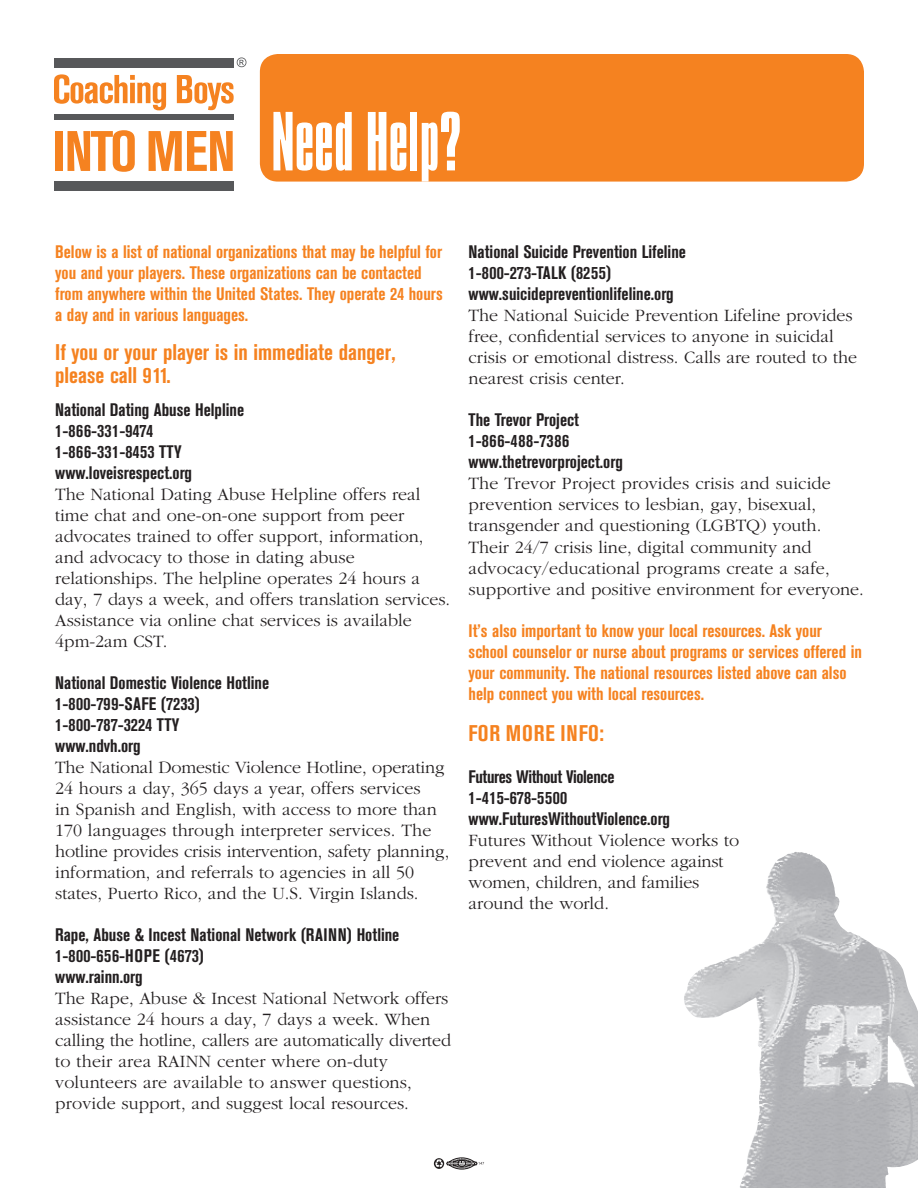
<style>
.page{position:relative;width:918px;height:1188px;background:#fff}
.page>*{position:absolute;margin:0;border:0;box-sizing:border-box;transform-origin:0 0}
.t1{font:300 72px "Compacta BT";color:#fff}
.t2{font:700 condensed 22.5px/22.5px "Akzidenz Grotesk BE";color:#f58220}
.t3{font:700 condensed 22.5px "Akzidenz Grotesk BE";letter-spacing:.035em;color:#f58220}
.t4{font:300 18px/21px "Garamond";color:#231f20}
.t5{font:700 condensed 18px/21px "Akzidenz Grotesk BE";color:#231f20}
.t6{font:700 condensed 18px/21px "Akzidenz Grotesk BE";color:#f58220}
</style>
<div class="page">
<img style="left:684px;top:852px;width:234px;height:336px">
<div style="left:260px;top:54px;width:604px;height:128px;background:#f58220;border-radius:18px"></div>
<svg style="left:54px;top:74px;width:112px;height:36px"></svg>
<svg style="left:177px;top:75px;width:57px;height:35px"></svg>
<div style="left:55px;top:131px;width:7px;height:40px;background:#f58220"></div>
<svg style="left:68px;top:130px;width:67px;height:42px"></svg>
<svg style="left:149px;top:131px;width:84px;height:40px"></svg>
<div style="left:54px;top:114px;width:179px;height:5px;background:#57585a"></div>
<div style="left:54px;top:181px;width:179px;height:10px;background:#57585a"></div>
<div style="left:54px;top:58px;width:179px;height:10px;background:#57585a"></div>
<svg style="left:237px;top:57px;width:9px;height:10px"></svg>
<svg style="left:434px;top:1158px;width:50px;height:11px"></svg>
<h1 class="t1" style="left:271px;top:101px;width:192px">Need Help?</h1>
<p class="t6" style="left:55px;top:242px;width:389px">Below is a list of national organizations that may be helpful for you and your players. These organizations can be contacted from anywhere within the United States. They operate 24 hours a day and in various languages.</p>
<p class="t2" style="left:55px;top:341px;width:342px">If you or your player is in immediate danger, please call 911.</p>
<p class="t5" style="left:55px;top:399px;width:191px">National Dating Abuse Helpline<br>1-866-331-9474<br>1-866-331-8453 TTY www.loveisrespect.org</p>
<p class="t4" style="left:55px;top:484px;width:397px">The National Dating Abuse Helpline offers real time chat and one-on-one support from peer advocates trained to offer support, information, and advocacy to those in dating abuse relationships. The helpline operates 24 hours a day, 7 days a week, and offers translation services.<br>Assistance via online chat services is available 4pm-2am CST.</p>
<p class="t5" style="left:55px;top:672px;width:216px">National Domestic Violence Hotline<br>1-800-799-SAFE (7233)<br>1-800-787-3224 TTY www.ndvh.org</p>
<p class="t4" style="left:55px;top:757px;width:396px">The National Domestic Violence Hotline, operating 24 hours a day, 365 days a year, offers services<br>in Spanish and English, with access to more than 170 languages through interpreter services. The hotline provides crisis intervention, safety planning, information, and referrals to agencies in all 50 states, Puerto Rico, and the U.S. Virgin Islands.</p>
<p class="t5" style="left:55px;top:924px;width:346px">Rape, Abuse &amp; Incest National Network (RAINN) Hotline<br>1-800-656-HOPE (4673)<br>www.rainn.org</p>
<p class="t4" style="left:55px;top:988px;width:398px">The Rape, Abuse &amp; Incest National Network offers assistance 24 hours a day, 7 days a week. When calling the hotline, callers are automatically diverted to their area RAINN center where on-duty volunteers are available to answer questions, provide support, and suggest local resources.</p>
<p class="t5" style="left:469px;top:242px;width:219px">National Suicide Prevention Lifeline<br>1-800-273-TALK (8255) www.suicidepreventionlifeline.org</p>
<p class="t4" style="left:469px;top:306px;width:390px">The National Suicide Prevention Lifeline provides free, confidential services to anyone in suicidal crisis or emotional distress. Calls are routed to the nearest crisis center.</p>
<p class="t5" style="left:469px;top:410px;width:156px">The Trevor Project<br>1-866-488-7386 www.thetrevorproject.org</p>
<p class="t4" style="left:469px;top:474px;width:397px">The Trevor Project provides crisis and suicide prevention services to lesbian, gay, bisexual, transgender and questioning (LGBTQ) youth.<br>Their 24/7 crisis line, digital community and advocacy/educational programs create a safe, supportive and positive environment for everyone.</p>
<p class="t6" style="left:469px;top:620px;width:395px">It’s also important to know your local resources. Ask your school counselor or nurse about programs or services offered in your community. The national resources listed above can also help connect you with local resources.</p>
<p class="t3" style="left:469px;top:721px;width:137px">FOR MORE INFO:</p>
<p class="t5" style="left:469px;top:767px;width:203px">Futures Without Violence<br>1-415-678-5500 www.FuturesWithoutViolence.org</p>
<p class="t4" style="left:469px;top:830px;width:272px">Futures Without Violence works to prevent and end violence against women, children, and families around the world.</p>
</div>
